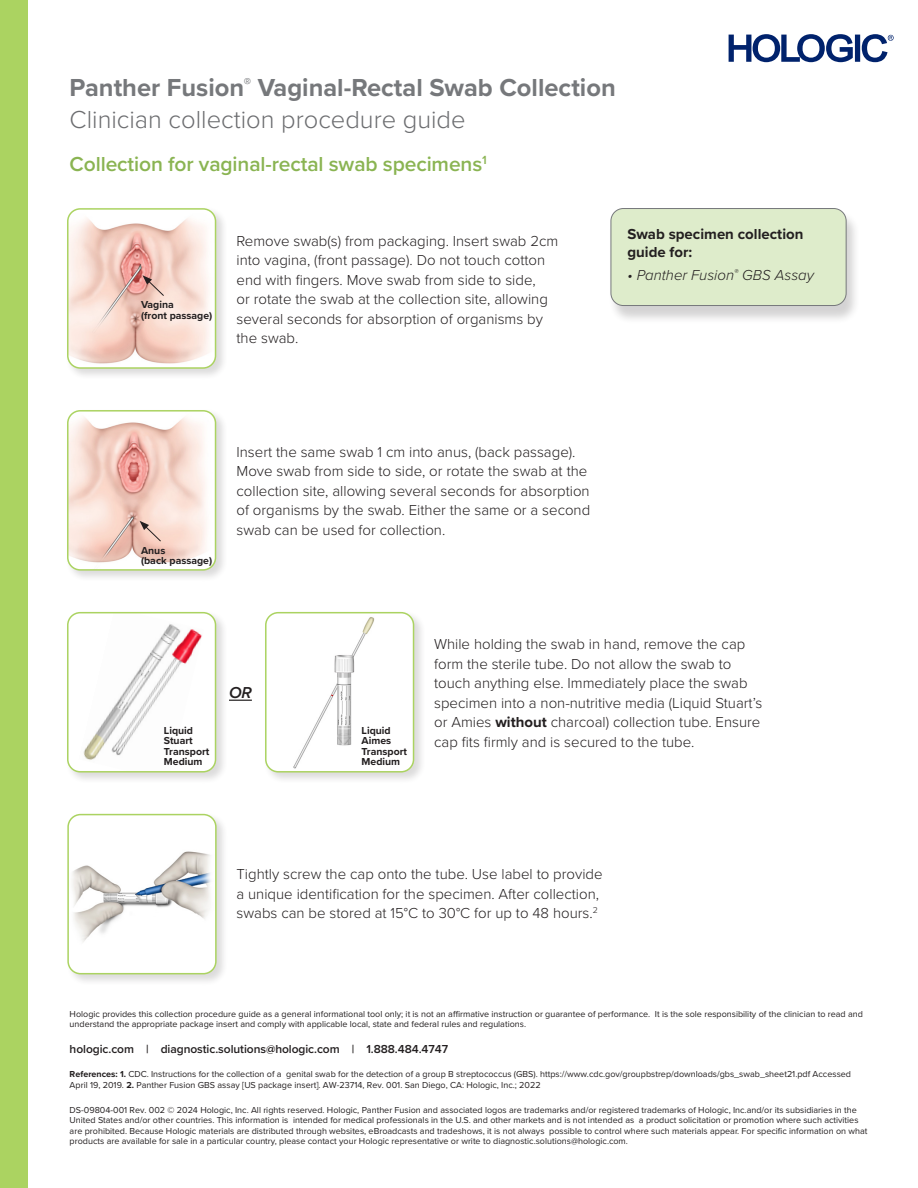
<style>
.page{position:relative;width:918px;height:1188px;background:#fff}
.page>*{position:absolute;margin:0;border:0;box-sizing:border-box;transform-origin:0 0}
.t1{font:700 25.5px/31.5px "Proxima Nova";color:#76787b}
.t2{font:600 21px "Proxima Nova";letter-spacing:-.005em;color:#8ab452}
.t3{font:italic 600 16.5px "Proxima Nova";color:#231f20}
.t4{font:300 15px/19.5px "Proxima Nova";color:#231f20}
.t5{font:700 15px/18px "Proxima Nova";color:#231f20}
.t6{font:italic 300 15px "Proxima Nova";color:#231f20}
.t7{font:600 12px "Proxima Nova";letter-spacing:-.005em;color:#231f20}
.t8{font:700 10.5px/10.5px "Proxima Nova";color:#231f20}
.t9{font:9px/10.4px "Proxima Nova";color:#231f20}
.s1{font-weight:300;color:#6c6d70}
.s2{font-weight:700}
</style>
<div class="page">
<svg style="left:729px;top:34px;width:165px;height:28px"></svg>
<div style="left:0;top:0;width:27px;height:1188px;background:#abd361"></div>
<div style="left:608px;top:210px;width:252px;height:115px;background:#231f20;opacity:.2"></div>
<div style="left:611px;top:209px;width:235px;height:97px;background:#deeccb;border-radius:12px"></div>
<div style="left:611px;top:208px;width:236px;height:98px;border:1px solid #76787b;border-radius:12px"></div>
<div style="left:66px;top:812px;width:162px;height:174px;background:#231f20;opacity:.16"></div>
<div style="left:68px;top:815px;width:148px;height:159px;background:#fff;border-radius:12px"></div>
<img style="left:72px;top:851px;width:139px;height:91px">
<div style="left:67px;top:814px;width:150px;height:160px;border:2px solid #abd361;border-radius:12px"></div>
<div style="left:65px;top:206px;width:163px;height:174px;background:#231f20;opacity:.16"></div>
<img style="left:68px;top:211px;width:148px;height:157px">
<div style="left:67px;top:208px;width:149px;height:161px;border:2px solid #abd361;border-radius:12px"></div>
<svg style="left:143px;top:275px;width:22px;height:22px"></svg>
<div style="left:65px;top:408px;width:163px;height:174px;background:#231f20;opacity:.16"></div>
<img style="left:68px;top:411px;width:145px;height:159px">
<div style="left:67px;top:410px;width:149px;height:161px;border:2px solid #abd361;border-radius:12px"></div>
<svg style="left:140px;top:521px;width:22px;height:21px"></svg>
<svg style="left:229px;top:700px;width:23px;height:1px"></svg>
<div style="left:65px;top:610px;width:163px;height:174px;background:#231f20;opacity:.16"></div>
<div style="left:68px;top:613px;width:148px;height:159px;background:#fff;border-radius:12px"></div>
<img style="left:83px;top:624px;width:119px;height:136px">
<div style="left:67px;top:612px;width:149px;height:161px;border:2px solid #abd361;border-radius:12px"></div>
<div style="left:263px;top:610px;width:163px;height:174px;background:#231f20;opacity:.16"></div>
<div style="left:266px;top:613px;width:148px;height:159px;background:#fff;border-radius:12px"></div>
<img style="left:293px;top:617px;width:82px;height:152px">
<div style="left:265px;top:612px;width:149px;height:161px;border:2px solid #abd361;border-radius:12px"></div>
<h1 class="t1" style="left:70px;top:71px;width:548px">Panther Fusion<sup>®</sup> Vaginal-Rectal Swab Collection<br><span class="s1">Clinician collection procedure guide</span></h1>
<h2 class="t2" style="left:70px;top:149px;width:419px">Collection for vaginal-rectal swab specimens<sup>1</sup></h2>
<p class="t8" style="left:141px;top:299px;width:73px">Vagina<br>(front passage)</p>
<p class="t4" style="left:237px;top:230px;width:323px">Remove swab(s) from packaging. Insert swab 2cm into vagina, (front passage). Do not touch cotton end with fingers. Move swab from side to side,<br>or rotate the swab at the collection site, allowing several seconds for absorption of organisms by the swab.</p>
<h3 class="t5" style="left:627px;top:225px;width:177px">Swab specimen collection guide for:</h3>
<h3 class="t6" style="left:627px;top:264px;width:188px">• Panther Fusion<sup>®</sup> GBS Assay</h3>
<p class="t8" style="left:141px;top:545px;width:73px">Anus<br>(back passage)</p>
<p class="t4" style="left:237px;top:441px;width:355px">Insert the same swab 1 cm into anus, (back passage).<br>Move swab from side to side, or rotate the swab at the collection site, allowing several seconds for absorption of organisms by the swab. Either the same or a second swab can be used for collection.</p>
<p class="t8" style="left:164px;top:725px;width:47px">Liquid<br>Stuart<br>Transport<br>Medium</p>
<h3 class="t3" style="left:229px;top:680px;width:24px">OR</h3>
<p class="t8" style="left:362px;top:725px;width:47px">Liquid<br>Aimes<br>Transport<br>Medium</p>
<p class="t4" style="left:434px;top:634px;width:330px">While holding the swab in hand, remove the cap form the sterile tube. Do not allow the swab to touch anything else. Immediately place the swab specimen into a non-nutritive media (Liquid Stuart’s or Amies <span class="s2">without</span> charcoal) collection tube. Ensure cap fits firmly and is secured to the tube.</p>
<h3 class="t4" style="left:237px;top:864px;width:368px">Tightly screw the cap onto the tube. Use label to provide a unique identification for the specimen. After collection, swabs can be stored at 15°C to 30°C for up to 48 hours.<sup>2</sup></h3>
<p class="t9" style="left:70px;top:1008px;width:795px">Hologic provides this collection procedure guide as a general informational tool only; it is not an affirmative instruction or guarantee of performance. It is the sole responsibility of the clinician to read and understand the appropriate package insert and comply with applicable local, state and federal rules and regulations.</p>
<h3 class="t7" style="left:70px;top:1040px;width:380px">hologic.com | diagnostic.solutions@hologic.com | 1.888.484.4747</h3>
<p class="t9" style="left:70px;top:1068px;width:783px;line-height:11.2px"><span class="s2">References: 1.</span> CDC. Instructions for the collection of a genital swab for the detection of a group B streptococcus (GBS). https://www.cdc.gov/groupbstrep/downloads/gbs_swab_sheet21.pdf Accessed<br>April 19, 2019. <span class="s2">2.</span> Panther Fusion GBS assay [US package insert]. AW-23714, Rev. 001. San Diego, CA: Hologic, Inc.; 2022</p>
<p class="t9" style="left:70px;top:1105px;width:799px">DS-09804-001 Rev. 002 © 2024 Hologic, Inc. All rights reserved. Hologic, Panther Fusion and associated logos are trademarks and/or registered trademarks of Hologic, Inc.and/or its subsidiaries in the United States and/or other countries. This information is intended for medical professionals in the U.S. and other markets and is not intended as a product solicitation or promotion where such activities are prohibited. Because Hologic materials are distributed through websites, eBroadcasts and tradeshows, it is not always possible to control where such materials appear. For specific information on what products are available for sale in a particular country, please contact your Hologic representative or write to diagnostic.solutions@hologic.com.</p>
</div>
